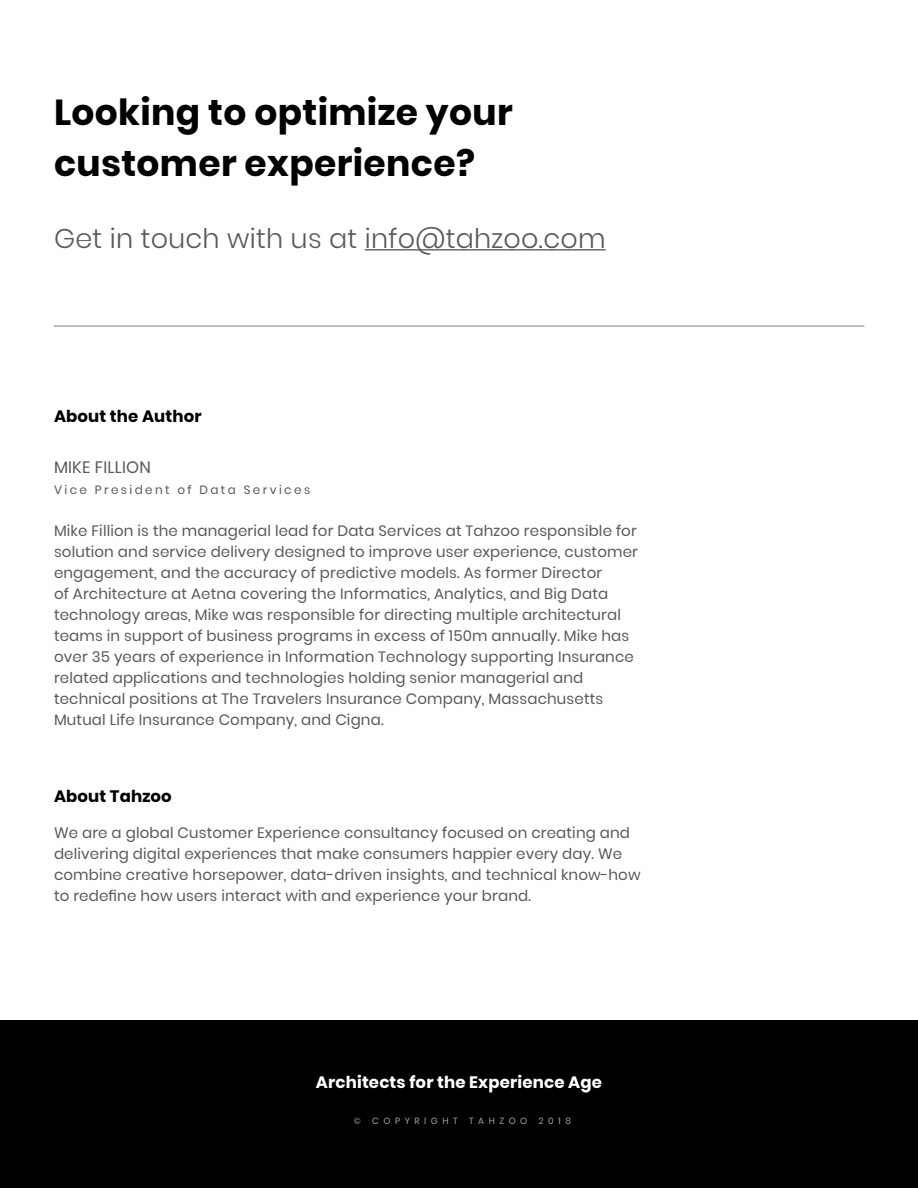
<style>
.page{position:relative;width:918px;height:1188px;background:#fff}
.page>*{position:absolute;margin:0;border:0;box-sizing:border-box;transform-origin:0 0}
.t1{font:700 36px/51px "Poppins";letter-spacing:.01em;color:#000}
.t2{font:300 27px "Poppins";letter-spacing:.01em;color:#595959}
.t3{font:700 16.5px "Poppins";letter-spacing:.01em;color:#fff}
.t4{font:700 16.5px "Poppins";letter-spacing:.01em;color:#000}
.t5{font:16.5px "Poppins";letter-spacing:.01em;color:#595959}
.t6{font:15px/21px "Poppins";letter-spacing:.01em;color:#595959}
.t7{font:12px "Poppins";letter-spacing:.2em;color:#595959}
.t8{font:9px "Poppins";letter-spacing:.5em;color:#a0a1a5}
</style>
<div class="page">
<div style="left:0;top:1020px;width:918px;height:168px;background:#000"></div>
<hr style="left:365px;top:249px;width:241px;height:1px;background:#595959">
<hr style="left:54px;top:326px;width:810px;height:1px;background:#8c8c8c">
<h1 class="t1" style="left:54px;top:87px;width:460px">Looking to optimize your customer experience?</h1>
<h2 class="t2" style="left:54px;top:223px;width:553px">Get in touch with us at info@tahzoo.com</h2>
<p class="t4" style="left:54px;top:407px;width:149px">About the Author</p>
<p class="t5" style="left:54px;top:458px;width:98px">MIKE FILLION</p>
<p class="t7" style="left:54px;top:483px;width:258px">Vice President of Data Services</p>
<p class="t6" style="left:54px;top:520px;width:586px">Mike Fillion is the managerial lead for Data Services at Tahzoo responsible for solution and service delivery designed to improve user experience, customer engagement, and the accuracy of predictive models. As former Director<br>of Architecture at Aetna covering the Informatics, Analytics, and Big Data technology areas, Mike was responsible for directing multiple architectural teams in support of business programs in excess of 150m annually. Mike has over 35 years of experience in Information Technology supporting Insurance related applications and technologies holding senior managerial and technical positions at The Travelers Insurance Company, Massachusetts Mutual Life Insurance Company, and Cigna.</p>
<p class="t4" style="left:54px;top:786px;width:119px">About Tahzoo</p>
<p class="t6" style="left:54px;top:822px;width:588px">We are a global Customer Experience consultancy focused on creating and delivering digital experiences that make consumers happier every day. We combine creative horsepower, data-driven insights, and technical know-how to redefine how users interact with and experience your brand.</p>
<p class="t3" style="left:316px;top:1073px;width:288px">Architects for the Experience Age</p>
<p class="t8" style="left:354px;top:1116px;width:219px">© COPYRIGHT TAHZOO 2018</p>
</div>
